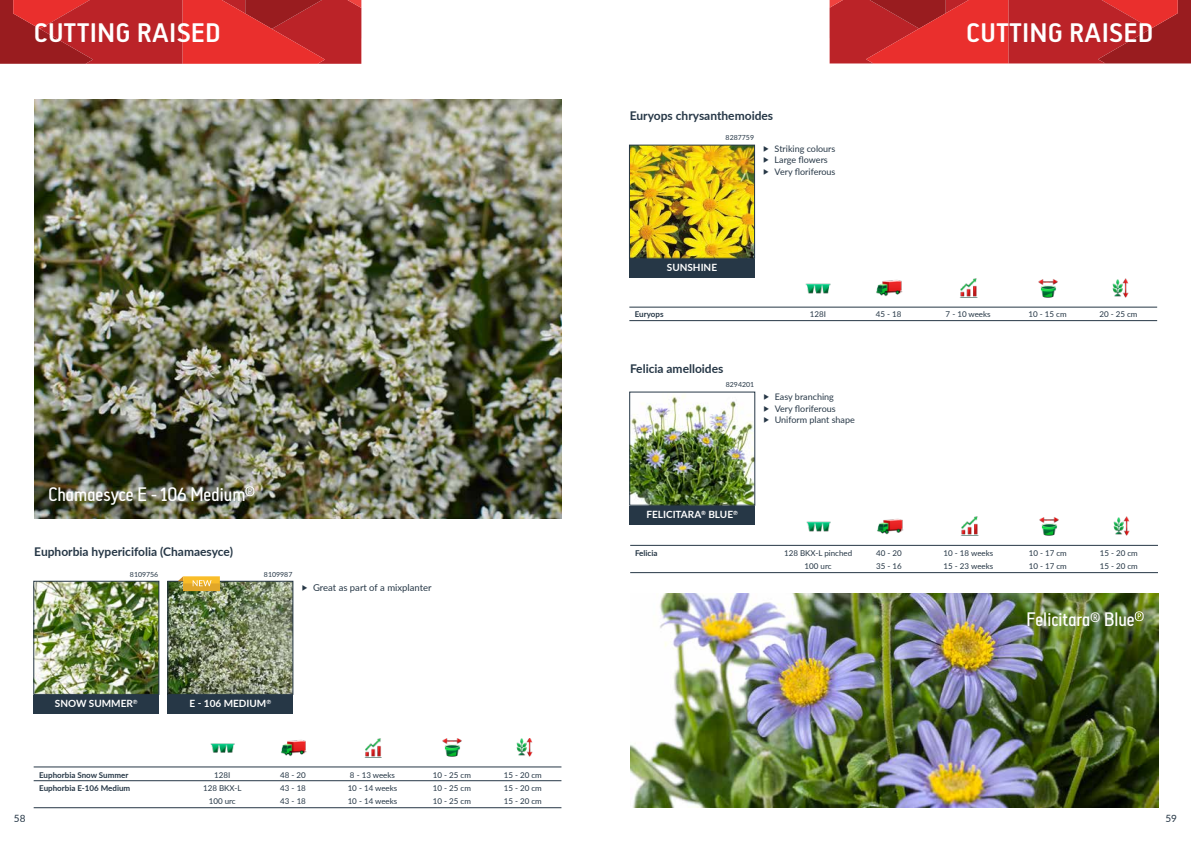
<style>
.page{position:relative;width:1191px;height:842px;background:#fff}
.page>*{position:absolute;margin:0;border:0;box-sizing:border-box;transform-origin:0 0}
.t1{font:700 26px "Tylbor";letter-spacing:.03em;color:#fff}
.t2{font:500 19px "Tylbor";color:#fff}
.t3{font:700 12px "Lato";color:#263746}
.t4{font:700 10px "Lato";color:#fff}
.t5{font:10px "Lato";color:#263746}
.t6{font:9.5px "Lato";color:#263746}
.t7{font:9px/11.5px "Lato";color:#263746}
.t8{font:8px "Lato";color:#263746}
.t9{font:700 8px "Lato";color:#263746}
.t10{font:7px "Lato";color:#263746}
.s1{font-family:"Minion Pro";font-size:12px}
</style>
<div class="page">
<svg style="left:0;top:0;width:362px;height:64px;background:#c42729"></svg>
<svg style="left:829px;top:0;width:362px;height:63px;background:#c32629"></svg>
<div style="left:629px;top:258px;width:125px;height:20px;background:#263746"></div>
<img style="left:631px;top:147px;width:121px;height:109px">
<div style="left:629px;top:145px;width:125px;height:113px;border:1px solid #263746"></div>
<div style="left:629px;top:505px;width:126px;height:20px;background:#263746"></div>
<img style="left:631px;top:395px;width:122px;height:108px">
<div style="left:629px;top:392px;width:126px;height:113px;border:1px solid #263746"></div>
<div style="left:34px;top:694px;width:125px;height:20px;background:#263746"></div>
<img style="left:36px;top:583px;width:121px;height:109px">
<div style="left:34px;top:581px;width:125px;height:113px;border:1px solid #263746"></div>
<div style="left:168px;top:694px;width:125px;height:20px;background:#263746"></div>
<img style="left:170px;top:583px;width:121px;height:109px">
<div style="left:168px;top:581px;width:125px;height:113px;border:1px solid #263746"></div>
<svg style="left:178px;top:576px;width:5px;height:5px"></svg>
<div style="left:183px;top:576px;width:37px;height:15px;background:#f9bd29"></div>
<div style="left:183px;top:583px;width:37px;height:8px;background:#e1a729"></div>
<svg style="left:193px;top:580px;width:18px;height:6px"></svg>
<hr style="left:34px;top:767px;width:527px;height:1px;background:#263746">
<hr style="left:34px;top:780px;width:527px;height:1px;background:#263746">
<hr style="left:34px;top:807px;width:527px;height:1px;background:#263746">
<img style="left:210px;top:743px;width:25px;height:10px">
<img style="left:281px;top:740px;width:26px;height:17px">
<img style="left:364px;top:738px;width:18px;height:20px">
<img style="left:442px;top:738px;width:20px;height:19px">
<img style="left:516px;top:738px;width:17px;height:19px">
<hr style="left:629px;top:307px;width:528px;height:1px;background:#263746">
<hr style="left:629px;top:320px;width:528px;height:1px;background:#263746">
<img style="left:805px;top:283px;width:26px;height:11px">
<img style="left:876px;top:280px;width:27px;height:16px">
<img style="left:959px;top:278px;width:19px;height:20px">
<img style="left:1038px;top:279px;width:20px;height:19px">
<img style="left:1112px;top:278px;width:17px;height:20px">
<hr style="left:630px;top:545px;width:528px;height:1px;background:#263746">
<hr style="left:630px;top:572px;width:528px;height:1px;background:#263746">
<img style="left:806px;top:521px;width:25px;height:11px">
<img style="left:877px;top:518px;width:27px;height:17px">
<img style="left:960px;top:516px;width:19px;height:20px">
<img style="left:1039px;top:517px;width:20px;height:19px">
<img style="left:1113px;top:516px;width:17px;height:20px">
<img style="left:34px;top:99px;width:527px;height:420px">
<img style="left:630px;top:593px;width:528px;height:215px">
<svg style="left:245px;top:486px;width:9px;height:10px"></svg>
<svg style="left:1134px;top:611px;width:9px;height:10px"></svg>
<h1 class="t1" style="left:34px;top:17px;width:188px">CUTTING RAISED</h1>
<h1 class="t1" style="left:966px;top:17px;width:188px">CUTTING RAISED</h1>
<h3 class="t3" style="left:630px;top:107px;width:145px">Euryops chrysanthemoides</h3>
<p class="t10" style="left:725px;top:133px;width:30px">8287759</p>
<p class="t7" style="left:763px;top:142px;width:74px"><span class="s1">▶</span> Striking colours <span class="s1">▶</span> Large flowers <span class="s1">▶</span> Very floriferous</p>
<p class="t4" style="left:667px;top:260px;width:52px">SUNSHINE</p>
<p class="t9" style="left:635px;top:308px;width:30px">Euryops</p>
<p class="t8" style="left:810px;top:308px;width:18px">128I</p>
<p class="t8" style="left:876px;top:308px;width:27px">45 - 18</p>
<p class="t8" style="left:945px;top:308px;width:47px">7 - 10 weeks</p>
<p class="t8" style="left:1028px;top:308px;width:40px">10 - 15 cm</p>
<p class="t8" style="left:1099px;top:308px;width:40px">20 - 25 cm</p>
<h3 class="t3" style="left:630px;top:360px;width:95px">Felicia amelloides</h3>
<h2 class="t2" style="left:48px;top:483px;width:198px">Chamaesyce E - 1O6 Medium</h2>
<h3 class="t3" style="left:34px;top:542px;width:200px">Euphorbia hypericifolia (Chamaesyce)</h3>
<p class="t10" style="left:130px;top:569px;width:30px">8109756</p>
<p class="t10" style="left:264px;top:569px;width:30px">8109987</p>
<p class="t6" style="left:302px;top:581px;width:131px"><span class="s1">▶</span> Great as part of a mixplanter</p>
<p class="t4" style="left:55px;top:696px;width:84px">SNOW SUMMER<sup>℗</sup></p>
<p class="t4" style="left:189px;top:696px;width:83px">E - 106 MEDIUM<sup>℗</sup></p>
<p class="t9" style="left:39px;top:769px;width:91px">Euphorbia Snow Summer</p>
<p class="t8" style="left:214px;top:769px;width:18px">128I</p>
<p class="t8" style="left:280px;top:769px;width:27px">48 - 20</p>
<p class="t8" style="left:350px;top:769px;width:47px">8 - 13 weeks</p>
<p class="t8" style="left:433px;top:769px;width:40px">10 - 25 cm</p>
<p class="t8" style="left:504px;top:769px;width:40px">15 - 20 cm</p>
<p class="t9" style="left:39px;top:782px;width:93px">Euphorbia E-106 Medium</p>
<p class="t8" style="left:203px;top:782px;width:40px">128 BKX-L</p>
<p class="t8" style="left:280px;top:782px;width:27px">43 - 18</p>
<p class="t8" style="left:348px;top:782px;width:51px">10 - 14 weeks</p>
<p class="t8" style="left:433px;top:782px;width:40px">10 - 25 cm</p>
<p class="t8" style="left:504px;top:782px;width:40px">15 - 20 cm</p>
<p class="t8" style="left:209px;top:796px;width:28px">100 urc</p>
<p class="t8" style="left:280px;top:796px;width:27px">43 - 18</p>
<p class="t8" style="left:348px;top:796px;width:51px">10 - 14 weeks</p>
<p class="t8" style="left:433px;top:796px;width:40px">10 - 25 cm</p>
<p class="t8" style="left:504px;top:796px;width:40px">15 - 20 cm</p>
<p class="t10" style="left:726px;top:380px;width:30px">8294201</p>
<p class="t7" style="left:763px;top:391px;width:93px"><span class="s1">▶</span> Easy branching<br><span class="s1">▶</span> Very floriferous<br><span class="s1">▶</span> Uniform plant shape</p>
<p class="t4" style="left:646px;top:507px;width:93px">FELICITARA<sup>®</sup> BLUE<sup>℗</sup></p>
<p class="t9" style="left:635px;top:547px;width:24px">Felicia</p>
<p class="t8" style="left:784px;top:547px;width:70px">128 BKX-L pinched</p>
<p class="t8" style="left:876px;top:547px;width:27px">40 - 20</p>
<p class="t8" style="left:943px;top:547px;width:51px">10 - 18 weeks</p>
<p class="t8" style="left:1028px;top:547px;width:40px">10 - 17 cm</p>
<p class="t8" style="left:1099px;top:547px;width:40px">15 - 20 cm</p>
<p class="t8" style="left:804px;top:561px;width:28px">100 urc</p>
<p class="t8" style="left:876px;top:561px;width:27px">35 - 16</p>
<p class="t8" style="left:943px;top:561px;width:51px">15 - 23 weeks</p>
<p class="t8" style="left:1028px;top:561px;width:40px">10 - 17 cm</p>
<p class="t8" style="left:1099px;top:561px;width:40px">15 - 20 cm</p>
<h2 class="t2" style="left:1026px;top:608px;width:110px">Felicitara<sup>®</sup> Blue</h2>
<p class="t5" style="left:14px;top:812px;width:13px">58</p>
<p class="t5" style="left:1165px;top:812px;width:13px">59</p>
</div>
